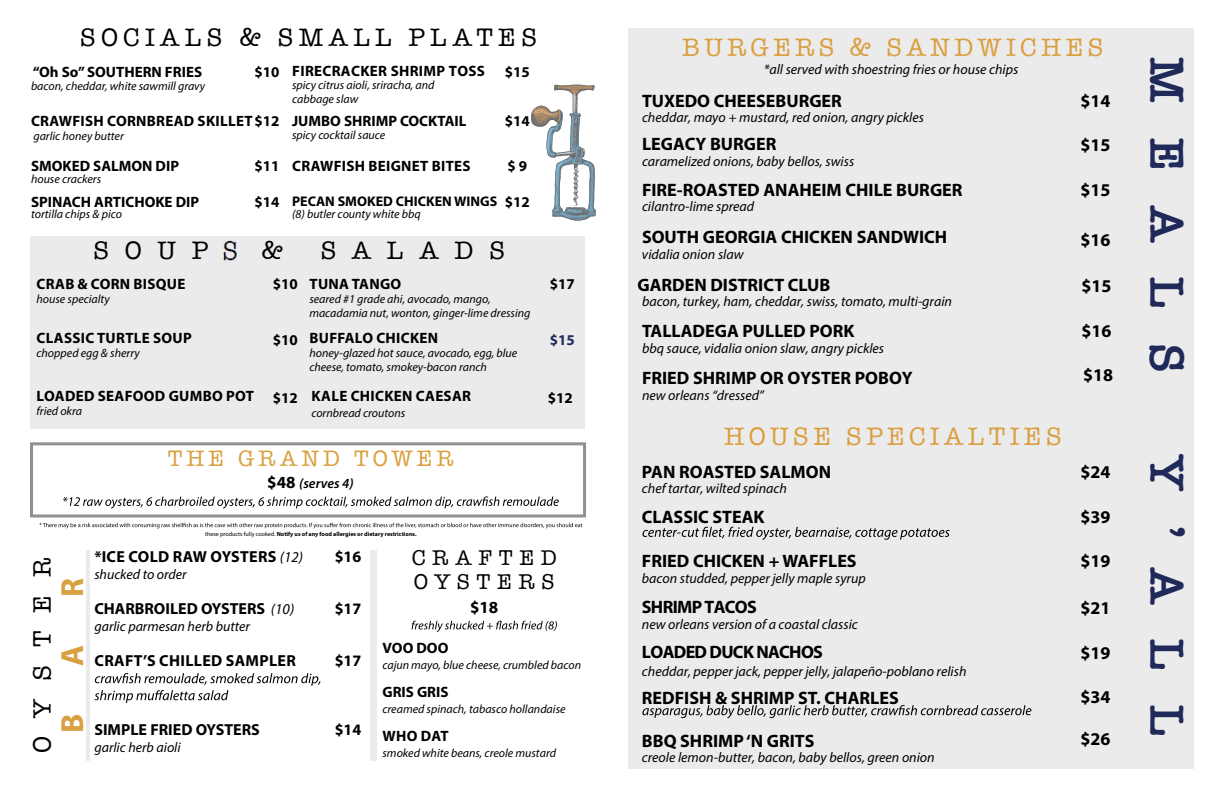
<style>
.page{position:relative;width:1224px;height:792px;background:#fff}
.page>*{position:absolute;margin:0;border:0;box-sizing:border-box;transform-origin:0 0}
.t1{font:600 49.3px "American Typewriter";letter-spacing:.7em;color:#202a5a}
.t2{font:700 32px "Myriad Pro";color:#da9f3f}
.t3{font:26px "American Typewriter";letter-spacing:.2em;color:#000}
.t4{font:26px "American Typewriter";letter-spacing:.165em;color:#da9f3f}
.t5{font:23px "American Typewriter";letter-spacing:.18em;color:#da9f3f}
.t6{font:22px/24px "American Typewriter";letter-spacing:.3em;color:#000}
.t7{font:700 18px "Myriad Pro";color:#000}
.t8{font:700 18px "Myriad Pro";letter-spacing:-.035em;color:#000}
.t9{font:700 17px "Myriad Pro";color:#000}
.t10{font:700 16px "Myriad Pro";color:#000}
.t11{font:700 16px "Myriad Pro";letter-spacing:.02em;color:#000}
.t12{font:700 15px "Myriad Pro";letter-spacing:.02em;color:#000}
.t13{font:700 15px "Myriad Pro";color:#000}
.t14{font:700 15px "Myriad Pro";color:#202a5a}
.t15{font:italic 14px "Myriad Pro";color:#000}
.t16{font:700 14px "Myriad Pro";color:#000}
.t17{font:italic 600 14px "Myriad Pro";color:#000}
.t18{font:italic 12px/14px "Myriad Pro";color:#000}
.t19{font:700 6px "Myriad Pro";color:#000}
.s1{font-weight:700;font-style:normal;font-size:17px}
.s2{font-weight:400}
.s3{font-weight:400;font-style:italic;font-size:15px}
</style>
<div class="page">
<div style="left:30px;top:442px;width:556px;height:76px;border:3px solid #8e9092"></div>
<svg style="left:412px;top:621px;width:145px;height:11px"></svg>
<svg style="left:94px;top:673px;width:227px;height:30px"></svg>
<svg style="left:63px;top:496px;width:496px;height:13px"></svg>
<div style="left:628px;top:28px;width:566px;height:740px;background:#ebebec"></div>
<div style="left:30px;top:236px;width:554px;height:193px;background:#ebebec"></div>
<div style="left:371px;top:550px;width:6px;height:211px;background:#ebebec"></div>
<svg style="left:642px;top:527px;width:308px;height:13px"></svg>
<svg style="left:642px;top:705px;width:389px;height:13px"></svg>
<hr style="left:86px;top:550px;width:4px;height:211px;background:#ebebec">
<svg style="left:39px;top:523px;width:543px;height:5px"></svg>
<svg style="left:531px;top:85px;width:65px;height:136px"></svg>
<img style="left:223px;top:241px;width:15px;height:20px">
<h3 class="t3" style="left:80px;top:17px;width:459px">SOCIALS &amp; SMALL PLATES</h3>
<p class="t13" style="left:33px;top:62px;width:171px">“Oh So” SOUTHERN FRIES</p>
<p class="t18" style="left:31px;top:78px;width:176px">bacon, cheddar, white sawmill gravy</p>
<p class="t12" style="left:31px;top:111px;width:250px">CRAWFISH CORNBREAD SKILLET$12</p>
<p class="t18" style="left:33px;top:128px;width:92px">garlic honey butter</p>
<p class="t13" style="left:31px;top:156px;width:150px">SMOKED SALMON DIP</p>
<p class="t18" style="left:31px;top:171px;width:72px">house crackers</p>
<p class="t13" style="left:31px;top:192px;width:170px">SPINACH ARTICHOKE DIP</p>
<p class="t18" style="left:31px;top:207px;width:93px">tortilla chips &amp; pico</p>
<p class="t12" style="left:292px;top:61px;width:194px">FIRECRACKER SHRIMP TOSS</p>
<p class="t18" style="left:292px;top:77px;width:144px;line-height:14.4px">spicy citrus aioli, sriracha, and cabbage slaw</p>
<p class="t13" style="left:292px;top:112px;width:176px">JUMBO SHRIMP COCKTAIL</p>
<p class="t18" style="left:292px;top:128px;width:95px">spicy cocktail sauce</p>
<p class="t12" style="left:292px;top:156px;width:180px">CRAWFISH BEIGNET BITES</p>
<p class="t16" style="left:292px;top:192px;width:207px">PECAN SMOKED CHICKEN WINGS</p>
<p class="t18" style="left:292px;top:207px;width:130px">(8) butler county white bbq</p>
<p class="t12" style="left:254px;top:62px;width:26px">$10</p>
<p class="t12" style="left:505px;top:62px;width:26px">$15</p>
<p class="t12" style="left:505px;top:112px;width:26px">$14</p>
<p class="t12" style="left:508px;top:156px;width:21px">$ 9</p>
<p class="t12" style="left:505px;top:192px;width:26px">$12</p>
<p class="t12" style="left:254px;top:156px;width:26px">$11</p>
<p class="t12" style="left:254px;top:192px;width:26px">$14</p>
<h3 class="t3" style="left:93px;top:230px;width:116px">SOUP</h3>
<h3 class="t3" style="left:261px;top:231px;width:23px">&amp;</h3>
<h3 class="t3" style="left:320px;top:231px;width:186px">SALADS</h3>
<p class="t12" style="left:37px;top:275px;width:150px">CRAB &amp; CORN BISQUE</p>
<p class="t18" style="left:37px;top:292px;width:75px">house specialty</p>
<p class="t12" style="left:37px;top:329px;width:157px">CLASSIC TURTLE SOUP</p>
<p class="t18" style="left:37px;top:346px;width:105px">chopped egg &amp; sherry</p>
<p class="t12" style="left:37px;top:387px;width:219px">LOADED SEAFOOD GUMBO POT</p>
<p class="t18" style="left:37px;top:404px;width:47px">fried okra</p>
<p class="t12" style="left:273px;top:275px;width:26px">$10</p>
<p class="t12" style="left:550px;top:275px;width:26px">$17</p>
<p class="t12" style="left:310px;top:275px;width:93px">TUNA TANGO</p>
<p class="t18" style="left:309px;top:292px;width:223px">seared #1 grade ahi, avocado, mango, macadamia nut, wonton, ginger-lime dressing</p>
<p class="t12" style="left:310px;top:329px;width:130px">BUFFALO CHICKEN</p>
<p class="t18" style="left:309px;top:346px;width:209px">honey-glazed hot sauce, avocado, egg, blue cheese, tomato, smokey-bacon ranch</p>
<p class="t12" style="left:273px;top:331px;width:26px">$10</p>
<p class="t14" style="left:550px;top:331px;width:26px">$15</p>
<p class="t12" style="left:312px;top:386px;width:161px">KALE CHICKEN CAESAR</p>
<p class="t18" style="left:311px;top:406px;width:95px">cornbread croutons</p>
<p class="t12" style="left:273px;top:389px;width:26px">$12</p>
<p class="t12" style="left:548px;top:388px;width:26px">$12</p>
<h3 class="t5" style="left:168px;top:441px;width:287px">THE GRAND TOWER</h3>
<p class="t17" style="left:267px;top:474px;width:88px"><span class="s1">$48</span> (serves 4)</p>
<p class="t19" style="left:205px;top:530px;width:213px"><span class="s2">these products fully cooked.</span> Notify us of any food allergies or dietary restrictions.</p>
<h3 class="t3" style="left:22px;top:753px;width:196px;rotate:-90deg">OYSTER</h3>
<h3 class="t6" style="left:412px;top:545px;width:147px">CRAFTED<br>OYSTERS</h3>
<p class="t10" style="left:335px;top:546px;width:28px">$16</p>
<p class="t10" style="left:335px;top:598px;width:28px">$17</p>
<p class="t10" style="left:335px;top:650px;width:28px">$17</p>
<p class="t11" style="left:94px;top:546px;width:210px">*ICE COLD RAW OYSTERS <span class="s3">(12)</span></p>
<p class="t15" style="left:94px;top:566px;width:94px">shucked to order</p>
<p class="t10" style="left:94px;top:598px;width:201px">CHARBROILED OYSTERS <span class="s3">(10)</span></p>
<p class="t15" style="left:94px;top:618px;width:157px">garlic parmesan herb butter</p>
<p class="t11" style="left:95px;top:650px;width:203px">CRAFT’S CHILLED SAMPLER</p>
<h2 class="t2" style="left:52px;top:597px;width:20px;rotate:-90deg">R</h2>
<p class="t9" style="left:470px;top:597px;width:30px">$18</p>
<p class="t12" style="left:382px;top:638px;width:67px">VOO DOO</p>
<p class="t18" style="left:382px;top:657px;width:200px">cajun mayo, blue cheese, crumbled bacon</p>
<p class="t13" style="left:382px;top:682px;width:68px">GRIS GRIS</p>
<p class="t18" style="left:382px;top:701px;width:185px">creamed spinach, tabasco hollandaise</p>
<p class="t12" style="left:383px;top:726px;width:67px">WHO DAT</p>
<p class="t18" style="left:382px;top:745px;width:175px">smoked white beans, creole mustard</p>
<h2 class="t2" style="left:52px;top:666px;width:22px;rotate:-90deg">A</h2>
<h2 class="t2" style="left:52px;top:733px;width:21px;rotate:-90deg">B</h2>
<p class="t10" style="left:335px;top:719px;width:28px">$14</p>
<p class="t10" style="left:94px;top:719px;width:167px">SIMPLE FRIED OYSTERS</p>
<p class="t15" style="left:94px;top:739px;width:88px">garlic herb aioli</p>
<h3 class="t4" style="left:682px;top:27px;width:423px">BURGERS &amp; SANDWICHES</h3>
<p class="t15" style="left:764px;top:60px;width:256px">*all served with shoestring fries or house chips</p>
<p class="t7" style="left:642px;top:89px;width:201px">TUXEDO CHEESEBURGER</p>
<p class="t15" style="left:642px;top:109px;width:284px">cheddar, mayo + mustard, red onion, angry pickles</p>
<p class="t7" style="left:642px;top:133px;width:136px">LEGACY BURGER</p>
<p class="t15" style="left:642px;top:152px;width:214px">caramelized onions, baby bellos, swiss</p>
<p class="t7" style="left:642px;top:178px;width:322px">FIRE-ROASTED ANAHEIM CHILE BURGER</p>
<p class="t15" style="left:642px;top:198px;width:114px">cilantro-lime spread</p>
<p class="t7" style="left:642px;top:226px;width:307px">SOUTH GEORGIA CHICKEN SANDWICH</p>
<p class="t15" style="left:642px;top:245px;width:103px">vidalia onion slaw</p>
<p class="t7" style="left:637px;top:273px;width:194px">GARDEN DISTRICT CLUB</p>
<p class="t15" style="left:642px;top:293px;width:312px">bacon, turkey, ham, cheddar, swiss, tomato, multi-grain</p>
<p class="t7" style="left:642px;top:320px;width:214px">TALLADEGA PULLED PORK</p>
<p class="t15" style="left:642px;top:340px;width:244px">bbq sauce, vidalia onion slaw, angry pickles</p>
<p class="t7" style="left:642px;top:366px;width:272px">FRIED SHRIMP OR OYSTER POBOY</p>
<p class="t15" style="left:642px;top:386px;width:123px">new orleans “dressed”</p>
<h3 class="t4" style="left:724px;top:416px;width:339px">HOUSE SPECIALTIES</h3>
<p class="t7" style="left:642px;top:460px;width:191px">PAN ROASTED SALMON</p>
<p class="t15" style="left:642px;top:479px;width:146px">chef tartar, wilted spinach</p>
<p class="t7" style="left:642px;top:505px;width:124px">CLASSIC STEAK</p>
<p class="t7" style="left:642px;top:549px;width:216px">FRIED CHICKEN + WAFFLES</p>
<p class="t15" style="left:642px;top:570px;width:225px">bacon studded, pepper jelly maple syrup</p>
<p class="t8" style="left:642px;top:596px;width:116px">SHRIMP TACOS</p>
<p class="t15" style="left:642px;top:615px;width:217px">new orleans version of a coastal classic</p>
<p class="t8" style="left:642px;top:640px;width:183px">LOADED DUCK NACHOS</p>
<p class="t15" style="left:642px;top:663px;width:326px">cheddar, pepper jack, pepper jelly, jalapeño-poblano relish</p>
<p class="t7" style="left:642px;top:687px;width:258px">REDFISH &amp; SHRIMP ST. CHARLES</p>
<p class="t7" style="left:642px;top:729px;width:174px">BBQ SHRIMP ‘N GRITS</p>
<p class="t15" style="left:642px;top:749px;width:294px">creole lemon-butter, bacon, baby bellos, green onion</p>
<p class="t7" style="left:1080px;top:89px;width:31px">$14</p>
<p class="t7" style="left:1080px;top:133px;width:31px">$15</p>
<p class="t7" style="left:1080px;top:179px;width:31px">$15</p>
<p class="t7" style="left:1080px;top:228px;width:31px">$16</p>
<p class="t7" style="left:1081px;top:274px;width:31px">$15</p>
<p class="t7" style="left:1081px;top:319px;width:31px">$16</p>
<p class="t7" style="left:1083px;top:363px;width:31px">$18</p>
<p class="t7" style="left:1081px;top:460px;width:31px">$24</p>
<p class="t7" style="left:1081px;top:505px;width:31px">$39</p>
<p class="t7" style="left:1081px;top:549px;width:31px">$19</p>
<p class="t7" style="left:1081px;top:597px;width:31px">$21</p>
<p class="t7" style="left:1080px;top:641px;width:31px">$19</p>
<p class="t7" style="left:1080px;top:685px;width:31px">$34</p>
<p class="t7" style="left:1080px;top:727px;width:31px">$26</p>
<h1 class="t1" style="left:1204px;top:57px;width:318px;rotate:90deg">MEALS</h1>
<h1 class="t1" style="left:1204px;top:455px;width:283px;rotate:90deg">Y’ALL</h1>
</div>
